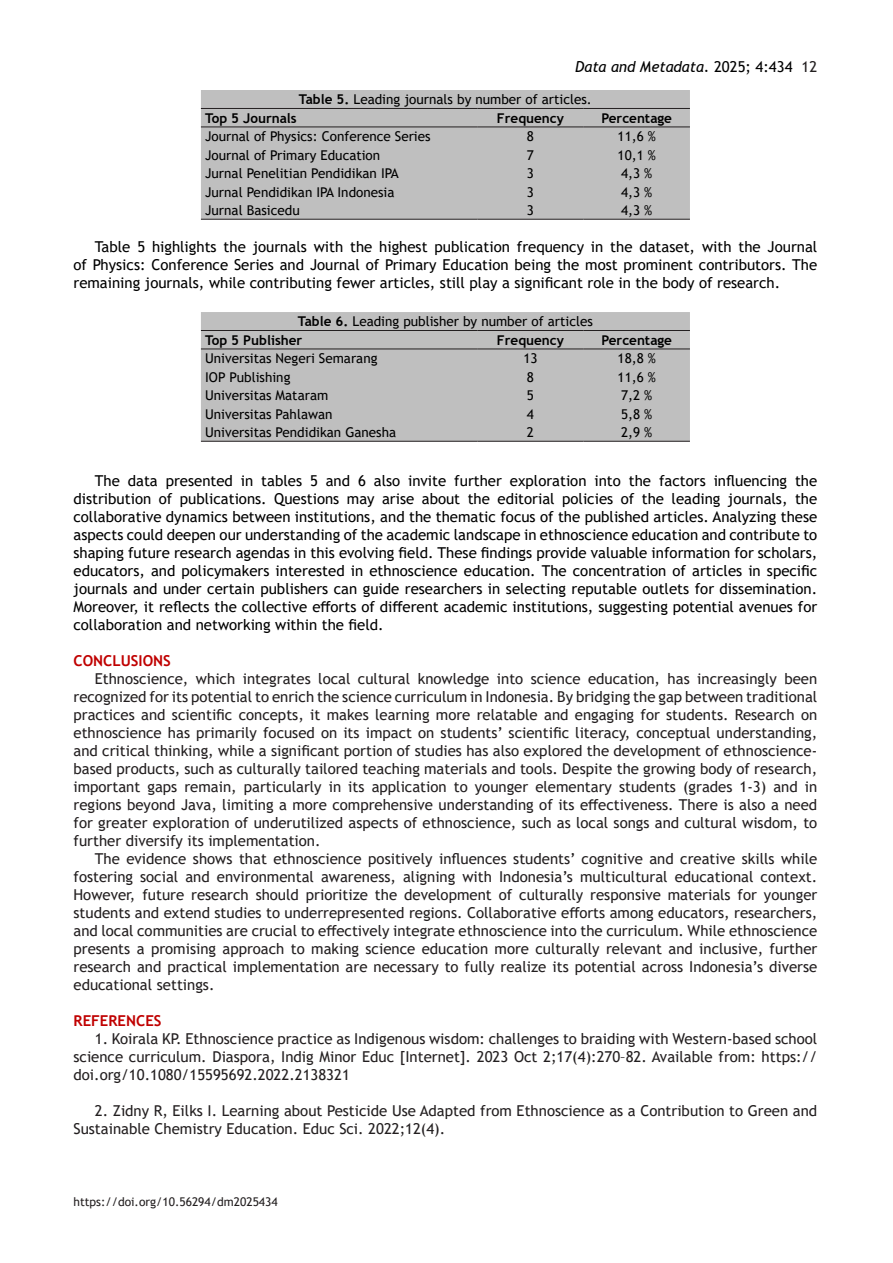
<style>
.page{position:relative;width:893px;height:1263px;background:#fff}
.page>*{position:absolute;margin:0;border:0;box-sizing:border-box;transform-origin:0 0}
.t1{font:15px/18px "Trebuchet MS";color:#231f20;text-align:justify}
.t2{font:15px/18px "Trebuchet MS";color:#000;text-align:justify}
.t3{font:italic 15px "Trebuchet MS";color:#000}
.t4{font:700 15px "Trebuchet MS";color:#c00000}
.t5{font:13.5px "Trebuchet MS";color:#000}
.t6{font:700 13.5px "Trebuchet MS";color:#000}
.t7{font:12px "Trebuchet MS";color:#231f20}
.s1{font-style:normal}
.s2{font-style:normal;color:#231f20}
.s3{font-weight:700}
</style>
<div class="page">
<div style="left:201px;top:90px;width:489px;height:129px;background:#bfbfbf"></div>
<hr style="left:201px;top:108px;width:276px;height:1px;background:#231f20">
<hr style="left:477px;top:108px;width:107px;height:1px;background:#231f20">
<hr style="left:584px;top:108px;width:106px;height:1px;background:#231f20">
<hr style="left:201px;top:127px;width:276px;height:1px;background:#231f20">
<hr style="left:477px;top:127px;width:107px;height:1px;background:#231f20">
<hr style="left:584px;top:127px;width:106px;height:1px;background:#231f20">
<hr style="left:201px;top:219px;width:276px;height:1px;background:#231f20">
<hr style="left:477px;top:219px;width:107px;height:1px;background:#231f20">
<hr style="left:584px;top:219px;width:106px;height:1px;background:#231f20">
<div style="left:201px;top:312px;width:489px;height:129px;background:#bfbfbf"></div>
<hr style="left:201px;top:330px;width:276px;height:1px;background:#231f20">
<hr style="left:477px;top:330px;width:107px;height:1px;background:#231f20">
<hr style="left:584px;top:330px;width:106px;height:1px;background:#231f20">
<hr style="left:201px;top:349px;width:276px;height:1px;background:#231f20">
<hr style="left:477px;top:349px;width:107px;height:1px;background:#231f20">
<hr style="left:584px;top:349px;width:106px;height:1px;background:#231f20">
<hr style="left:201px;top:441px;width:276px;height:1px;background:#231f20">
<hr style="left:477px;top:441px;width:107px;height:1px;background:#231f20">
<hr style="left:584px;top:441px;width:106px;height:1px;background:#231f20">
<p class="t3" style="left:575px;top:58px;width:244px">Data and Metadata. <span class="s1">2025; 4:434</span> <span class="s2">12</span></p>
<p class="t5" style="left:299px;top:91px;width:294px"><span class="s3">Table 5.</span> Leading journals by number of articles.</p>
<p class="t6" style="left:205px;top:109px;width:93px">Top 5 Journals</p>
<p class="t6" style="left:497px;top:109px;width:69px">Frequency</p>
<p class="t6" style="left:601px;top:109px;width:72px">Percentage</p>
<p class="t5" style="left:205px;top:128px;width:227px">Journal of Physics: Conference Series</p>
<p class="t5" style="left:527px;top:128px;width:9px">8</p>
<p class="t5" style="left:618px;top:128px;width:40px">11,6 %</p>
<p class="t5" style="left:205px;top:146px;width:177px">Journal of Primary Education</p>
<p class="t5" style="left:527px;top:146px;width:9px">7</p>
<p class="t5" style="left:618px;top:146px;width:40px">10,1 %</p>
<p class="t5" style="left:205px;top:165px;width:195px">Jurnal Penelitian Pendidikan IPA</p>
<p class="t5" style="left:527px;top:165px;width:9px">3</p>
<p class="t5" style="left:621px;top:165px;width:33px">4,3 %</p>
<p class="t5" style="left:205px;top:183px;width:191px">Jurnal Pendidikan IPA Indonesia</p>
<p class="t5" style="left:527px;top:183px;width:9px">3</p>
<p class="t5" style="left:621px;top:183px;width:33px">4,3 %</p>
<p class="t5" style="left:205px;top:202px;width:96px">Jurnal Basicedu</p>
<p class="t5" style="left:527px;top:202px;width:9px">3</p>
<p class="t5" style="left:621px;top:202px;width:33px">4,3 %</p>
<p class="t2" style="left:74px;top:238px;width:745px;text-indent:21px">Table 5 highlights the journals with the highest publication frequency in the dataset, with the Journal of Physics: Conference Series and Journal of Primary Education being the most prominent contributors. The remaining journals, while contributing fewer articles, still play a significant role in the body of research.</p>
<p class="t5" style="left:298px;top:313px;width:296px"><span class="s3">Table 6.</span> Leading publisher by number of articles</p>
<p class="t6" style="left:205px;top:331px;width:99px">Top 5 Publisher</p>
<p class="t6" style="left:497px;top:331px;width:69px">Frequency</p>
<p class="t6" style="left:601px;top:331px;width:72px">Percentage</p>
<p class="t5" style="left:205px;top:350px;width:174px">Universitas Negeri Semarang</p>
<p class="t5" style="left:523px;top:350px;width:16px">13</p>
<p class="t5" style="left:618px;top:350px;width:40px">18,8 %</p>
<p class="t5" style="left:205px;top:368px;width:87px">IOP Publishing</p>
<p class="t5" style="left:527px;top:368px;width:9px">8</p>
<p class="t5" style="left:618px;top:368px;width:40px">11,6 %</p>
<p class="t5" style="left:205px;top:387px;width:125px">Universitas Mataram</p>
<p class="t5" style="left:527px;top:387px;width:9px">5</p>
<p class="t5" style="left:621px;top:387px;width:33px">7,2 %</p>
<p class="t5" style="left:205px;top:405px;width:129px">Universitas Pahlawan</p>
<p class="t5" style="left:527px;top:405px;width:9px">4</p>
<p class="t5" style="left:621px;top:405px;width:33px">5,8 %</p>
<p class="t5" style="left:205px;top:424px;width:193px">Universitas Pendidikan Ganesha</p>
<p class="t5" style="left:527px;top:424px;width:9px">2</p>
<p class="t5" style="left:621px;top:424px;width:33px">2,9 %</p>
<p class="t2" style="left:74px;top:472px;width:745px;text-indent:21px">The data presented in tables 5 and 6 also invite further exploration into the factors influencing the distribution of publications. Questions may arise about the editorial policies of the leading journals, the collaborative dynamics between institutions, and the thematic focus of the published articles. Analyzing these aspects could deepen our understanding of the academic landscape in ethnoscience education and contribute to shaping future research agendas in this evolving field. These findings provide valuable information for scholars, educators, and policymakers interested in ethnoscience education. The concentration of articles in specific journals and under certain publishers can guide researchers in selecting reputable outlets for dissemination.<br>Moreover, it reflects the collective efforts of different academic institutions, suggesting potential avenues for collaboration and networking within the field.</p>
<p class="t4" style="left:74px;top:651px;width:99px">CONCLUSIONS</p>
<p class="t1" style="left:74px;top:670px;width:745px;text-indent:21px">Ethnoscience, which integrates local cultural knowledge into science education, has increasingly been recognized for its potential to enrich the science curriculum in Indonesia. By bridging the gap between traditional practices and scientific concepts, it makes learning more relatable and engaging for students. Research on ethnoscience has primarily focused on its impact on students’ scientific literacy, conceptual understanding, and critical thinking, while a significant portion of studies has also explored the development of ethnoscience&shy;based products, such as culturally tailored teaching materials and tools. Despite the growing body of research, important gaps remain, particularly in its application to younger elementary students (grades 1-3) and in regions beyond Java, limiting a more comprehensive understanding of its effectiveness. There is also a need for greater exploration of underutilized aspects of ethnoscience, such as local songs and cultural wisdom, to further diversify its implementation.</p>
<p class="t1" style="left:74px;top:850px;width:745px;text-indent:21px">The evidence shows that ethnoscience positively influences students’ cognitive and creative skills while fostering social and environmental awareness, aligning with Indonesia’s multicultural educational context.<br>However, future research should prioritize the development of culturally responsive materials for younger students and extend studies to underrepresented regions. Collaborative efforts among educators, researchers, and local communities are crucial to effectively integrate ethnoscience into the curriculum. While ethnoscience presents a promising approach to making science education more culturally relevant and inclusive, further research and practical implementation are necessary to fully realize its potential across Indonesia’s diverse educational settings.</p>
<p class="t4" style="left:74px;top:1011px;width:90px">REFERENCES</p>
<p class="t1" style="left:74px;top:1030px;width:745px;text-indent:21px">1. Koirala KP. Ethnoscience practice as Indigenous wisdom: challenges to braiding with Western-based school science curriculum. Diaspora, Indig Minor Educ [Internet]. 2023 Oct 2;17(4):270–82. Available from: https:// doi.org/10.1080/15595692.2022.2138321</p>
<p class="t1" style="left:74px;top:1102px;width:745px;text-indent:21px">2. Zidny R, Eilks I. Learning about Pesticide Use Adapted from Ethnoscience as a Contribution to Green and<br>Sustainable Chemistry Education. Educ Sci. 2022;12(4).</p>
<p class="t7" style="left:74px;top:1194px;width:206px">https://doi.org/10.56294/dm2025434</p>
</div>
